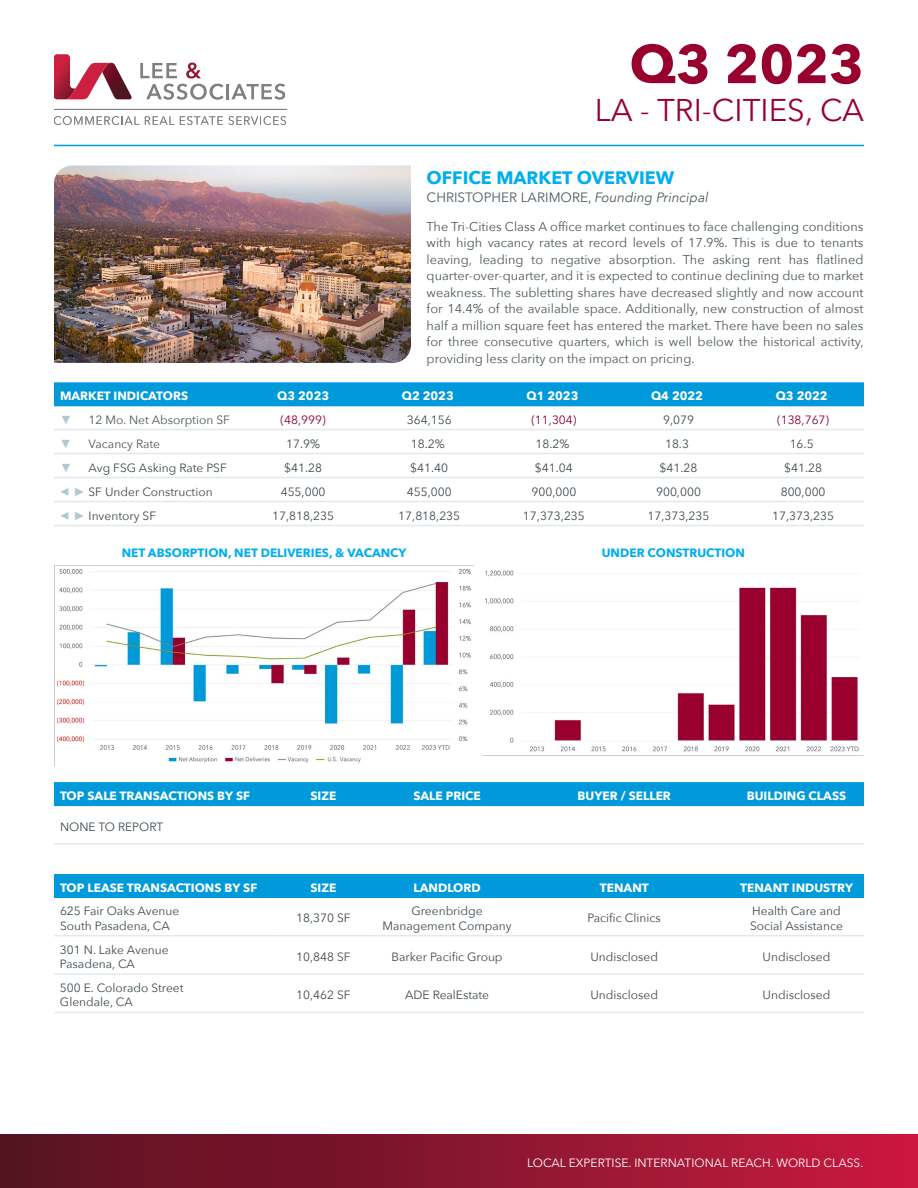
<style>
.page{position:relative;width:918px;height:1188px;background:#fff}
.page>*{position:absolute;margin:0;border:0;box-sizing:border-box;transform-origin:0 0}
.t1{font:700 54px "Avenir Next";color:#98002e}
.t2{font:31.35px "Avenir Next";color:#98002e}
.t3{font:700 18px "Avenir Next";color:#00aeef}
.t4{font:13.5px "Avenir Next";color:#4e595f}
.t5{font:12.75px/16.5px "Avenir Next";color:#4e595f;text-align:justify}
.t6{font:12px/14.4px "Avenir Next";color:#404b52}
.t7{font:700 12px "Avenir Next";color:#fff}
.t8{font:700 12px "Avenir Next";color:#00aeef}
.t9{font:12px "Avenir Next";color:#fff}
.t10{font:12px "Avenir Next";color:#4e595f}
.t11{font:12px "Avenir Next";color:#910028}
.s1{font-style:italic}
.s2{font-family:"Arial";color:#b1c8cf}
.s3{font-family:"Minion Pro";font-size:16.5px;color:#b1c8cf}
</style>
<div class="page">
<div style="left:0;top:1134px;width:918px;height:54px;background:linear-gradient(to right,#511220,#c6193f)"></div>
<svg style="left:140px;top:63px;width:84px;height:37px"></svg>
<hr style="left:226px;top:84px;width:3px;height:15px;background:#7e8083">
<svg style="left:231px;top:84px;width:54px;height:16px"></svg>
<svg style="left:54px;top:54px;width:78px;height:45px"></svg>
<hr style="left:54px;top:109px;width:233px;height:1px;background:#7e8083">
<svg style="left:54px;top:116px;width:85px;height:9px"></svg>
<svg style="left:145px;top:116px;width:29px;height:9px"></svg>
<svg style="left:180px;top:116px;width:106px;height:9px"></svg>
<hr style="left:54px;top:145px;width:810px;height:1px;background:#009ada">
<img style="left:54px;top:166px;width:357px;height:197px">
<div style="left:54px;top:382px;width:810px;height:24px;background:#009ada"></div>
<hr style="left:54px;top:429px;width:187px;height:1px;background:#e6e7e8">
<hr style="left:241px;top:429px;width:124px;height:1px;background:#e6e7e8">
<hr style="left:365px;top:429px;width:125px;height:1px;background:#e6e7e8">
<hr style="left:490px;top:429px;width:125px;height:1px;background:#e6e7e8">
<hr style="left:615px;top:429px;width:124px;height:1px;background:#e6e7e8">
<hr style="left:739px;top:429px;width:125px;height:1px;background:#e6e7e8">
<hr style="left:54px;top:453px;width:187px;height:1px;background:#e6e7e8">
<hr style="left:241px;top:453px;width:124px;height:1px;background:#e6e7e8">
<hr style="left:365px;top:453px;width:125px;height:1px;background:#e6e7e8">
<hr style="left:490px;top:453px;width:125px;height:1px;background:#e6e7e8">
<hr style="left:615px;top:453px;width:124px;height:1px;background:#e6e7e8">
<hr style="left:739px;top:453px;width:125px;height:1px;background:#e6e7e8">
<hr style="left:54px;top:477px;width:187px;height:1px;background:#e6e7e8">
<hr style="left:241px;top:477px;width:124px;height:1px;background:#e6e7e8">
<hr style="left:365px;top:477px;width:125px;height:1px;background:#e6e7e8">
<hr style="left:490px;top:477px;width:125px;height:1px;background:#e6e7e8">
<hr style="left:615px;top:477px;width:124px;height:1px;background:#e6e7e8">
<hr style="left:739px;top:477px;width:125px;height:1px;background:#e6e7e8">
<hr style="left:54px;top:501px;width:187px;height:1px;background:#e6e7e8">
<hr style="left:241px;top:501px;width:124px;height:1px;background:#e6e7e8">
<hr style="left:365px;top:501px;width:125px;height:1px;background:#e6e7e8">
<hr style="left:490px;top:501px;width:125px;height:1px;background:#e6e7e8">
<hr style="left:615px;top:501px;width:124px;height:1px;background:#e6e7e8">
<hr style="left:739px;top:501px;width:125px;height:1px;background:#e6e7e8">
<hr style="left:54px;top:525px;width:187px;height:1px;background:#e6e7e8">
<hr style="left:241px;top:525px;width:124px;height:1px;background:#e6e7e8">
<hr style="left:365px;top:525px;width:125px;height:1px;background:#e6e7e8">
<hr style="left:490px;top:525px;width:125px;height:1px;background:#e6e7e8">
<hr style="left:615px;top:525px;width:124px;height:1px;background:#e6e7e8">
<hr style="left:739px;top:525px;width:125px;height:1px;background:#e6e7e8">
<div style="left:54px;top:874px;width:810px;height:24px;background:#009ada"></div>
<hr style="left:54px;top:935px;width:218px;height:1px;background:#e6e7e8">
<hr style="left:272px;top:935px;width:103px;height:1px;background:#e6e7e8">
<hr style="left:375px;top:935px;width:144px;height:1px;background:#e6e7e8">
<hr style="left:519px;top:935px;width:210px;height:1px;background:#e6e7e8">
<hr style="left:729px;top:935px;width:135px;height:1px;background:#e6e7e8">
<hr style="left:54px;top:973px;width:218px;height:2px;background:#e6e7e8">
<hr style="left:272px;top:973px;width:103px;height:2px;background:#e6e7e8">
<hr style="left:375px;top:973px;width:144px;height:2px;background:#e6e7e8">
<hr style="left:519px;top:973px;width:210px;height:2px;background:#e6e7e8">
<hr style="left:729px;top:973px;width:135px;height:2px;background:#e6e7e8">
<hr style="left:54px;top:1012px;width:218px;height:1px;background:#e6e7e8">
<hr style="left:272px;top:1012px;width:103px;height:1px;background:#e6e7e8">
<hr style="left:375px;top:1012px;width:144px;height:1px;background:#e6e7e8">
<hr style="left:519px;top:1012px;width:210px;height:1px;background:#e6e7e8">
<hr style="left:729px;top:1012px;width:135px;height:1px;background:#e6e7e8">
<div style="left:54px;top:782px;width:810px;height:24px;background:#009ada"></div>
<hr style="left:54px;top:843px;width:218px;height:2px;background:#e6e7e8">
<hr style="left:272px;top:843px;width:103px;height:2px;background:#e6e7e8">
<hr style="left:375px;top:843px;width:144px;height:2px;background:#e6e7e8">
<hr style="left:519px;top:843px;width:210px;height:2px;background:#e6e7e8">
<hr style="left:729px;top:843px;width:135px;height:2px;background:#e6e7e8">
<img style="left:54px;top:565px;width:420px;height:201px">
<img style="left:483px;top:570px;width:381px;height:186px">
<h1 class="t1" style="left:630px;top:17px;width:236px">Q3 2023</h1>
<h2 class="t2" style="left:595px;top:84px;width:271px">LA - TRI-CITIES, CA</h2>
<h3 class="t3" style="left:427px;top:162px;width:249px">OFFICE MARKET OVERVIEW</h3>
<p class="t4" style="left:427px;top:186px;width:284px">CHRISTOPHER LARIMORE, <span class="s1">Founding Principal</span></p>
<p class="t5" style="left:427px;top:218px;width:439px">The Tri-Cities Class A office market continues to face challenging conditions with high vacancy rates at record levels of 17.9%. This is due to tenants leaving, leading to negative absorption. The asking rent has flatlined quarter-over-quarter, and it is expected to continue declining due to market weakness. The subletting shares have decreased slightly and now account for 14.4% of the available space. Additionally, new construction of almost half a million square feet has entered the market. There have been no sales for three consecutive quarters, which is well below the historical activity, providing less clarity on the impact on pricing.</p>
<p class="t7" style="left:60px;top:386px;width:130px">MARKET INDICATORS</p>
<p class="t7" style="left:277px;top:386px;width:54px">Q3 2023</p>
<p class="t7" style="left:402px;top:386px;width:54px">Q2 2023</p>
<p class="t7" style="left:526px;top:386px;width:54px">Q1 2023</p>
<p class="t7" style="left:651px;top:386px;width:54px">Q4 2022</p>
<p class="t7" style="left:776px;top:386px;width:54px">Q3 2022</p>
<p class="t10" style="left:60px;top:409px;width:171px"><span class="s2">▼</span> 12 Mo. Net Absorption SF</p>
<p class="t11" style="left:281px;top:409px;width:47px">(48,999)</p>
<p class="t6" style="left:407px;top:412px;width:46px">364,156</p>
<p class="t11" style="left:531px;top:409px;width:47px">(11,304)</p>
<p class="t6" style="left:663px;top:412px;width:32px">9,079</p>
<p class="t11" style="left:777px;top:409px;width:54px">(138,767)</p>
<p class="t10" style="left:60px;top:433px;width:102px"><span class="s2">▼</span> Vacancy Rate</p>
<p class="t6" style="left:286px;top:436px;width:35px">17.9%</p>
<p class="t6" style="left:411px;top:436px;width:35px">18.2%</p>
<p class="t6" style="left:535px;top:436px;width:35px">18.2%</p>
<p class="t6" style="left:665px;top:436px;width:25px">18.3</p>
<p class="t6" style="left:790px;top:436px;width:25px">16.5</p>
<p class="t6" style="left:60px;top:460px;width:168px"><span class="s2">▼</span> Avg FSG Asking Rate PSF</p>
<p class="t6" style="left:284px;top:460px;width:39px">$41.28</p>
<p class="t6" style="left:410px;top:460px;width:39px">$41.40</p>
<p class="t6" style="left:535px;top:460px;width:39px">$41.04</p>
<p class="t6" style="left:660px;top:460px;width:39px">$41.28</p>
<p class="t6" style="left:784px;top:460px;width:39px">$41.28</p>
<p class="t6" style="left:60px;top:484px;width:154px"><span class="s3">◀</span> <span class="s2">►</span> SF Under Construction</p>
<p class="t6" style="left:281px;top:484px;width:46px">455,000</p>
<p class="t6" style="left:407px;top:484px;width:46px">455,000</p>
<p class="t6" style="left:531px;top:484px;width:46px">900,000</p>
<p class="t6" style="left:656px;top:484px;width:46px">900,000</p>
<p class="t6" style="left:781px;top:484px;width:46px">800,000</p>
<p class="t6" style="left:60px;top:508px;width:98px"><span class="s3">◀</span> <span class="s2">►</span> Inventory SF</p>
<p class="t6" style="left:272px;top:508px;width:63px">17,818,235</p>
<p class="t6" style="left:398px;top:508px;width:63px">17,818,235</p>
<p class="t6" style="left:523px;top:508px;width:63px">17,373,235</p>
<p class="t6" style="left:648px;top:508px;width:63px">17,373,235</p>
<p class="t6" style="left:772px;top:508px;width:63px">17,373,235</p>
<p class="t8" style="left:122px;top:542px;width:286px">NET ABSORPTION, NET DELIVERIES, &amp; VACANCY</p>
<p class="t8" style="left:602px;top:542px;width:145px">UNDER CONSTRUCTION</p>
<p class="t7" style="left:60px;top:786px;width:192px">TOP SALE TRANSACTIONS BY SF</p>
<p class="t7" style="left:311px;top:786px;width:27px">SIZE</p>
<p class="t7" style="left:413px;top:786px;width:69px">SALE PRICE</p>
<p class="t7" style="left:578px;top:786px;width:95px">BUYER / SELLER</p>
<p class="t7" style="left:747px;top:786px;width:101px">BUILDING CLASS</p>
<p class="t6" style="left:60px;top:819px;width:105px">NONE TO REPORT</p>
<p class="t7" style="left:60px;top:877px;width:199px">TOP LEASE TRANSACTIONS BY SF</p>
<p class="t7" style="left:311px;top:877px;width:27px">SIZE</p>
<p class="t7" style="left:414px;top:877px;width:69px">LANDLORD</p>
<p class="t7" style="left:600px;top:877px;width:50px">TENANT</p>
<p class="t7" style="left:740px;top:877px;width:114px">TENANT INDUSTRY</p>
<p class="t6" style="left:60px;top:903px;width:121px">625 Fair Oaks Avenue<br>South Pasadena, CA</p>
<p class="t6" style="left:296px;top:911px;width:56px">18,370 SF</p>
<p class="t6" style="left:382px;top:903px;width:131px;text-align:center">Greenbridge<br>Management Company</p>
<p class="t6" style="left:588px;top:911px;width:75px">Pacific Clinics</p>
<p class="t6" style="left:750px;top:903px;width:94px">Health Care and<br>Social Assistance</p>
<p class="t6" style="left:60px;top:942px;width:110px">301 N. Lake Avenue<br>Pasadena, CA</p>
<p class="t6" style="left:296px;top:949px;width:56px">10,848 SF</p>
<p class="t6" style="left:392px;top:949px;width:112px">Barker Pacific Group</p>
<p class="t6" style="left:590px;top:949px;width:69px">Undisclosed</p>
<p class="t6" style="left:763px;top:949px;width:69px">Undisclosed</p>
<p class="t6" style="left:60px;top:980px;width:125px">500 E. Colorado Street<br>Glendale, CA</p>
<p class="t6" style="left:296px;top:987px;width:56px">10,462 SF</p>
<p class="t6" style="left:405px;top:987px;width:86px">ADE RealEstate</p>
<p class="t6" style="left:590px;top:987px;width:69px">Undisclosed</p>
<p class="t6" style="left:763px;top:987px;width:69px">Undisclosed</p>
<p class="t9" style="left:527px;top:1153px;width:338px">LOCAL EXPERTISE. INTERNATIONAL REACH. WORLD CLASS.</p>
</div>
